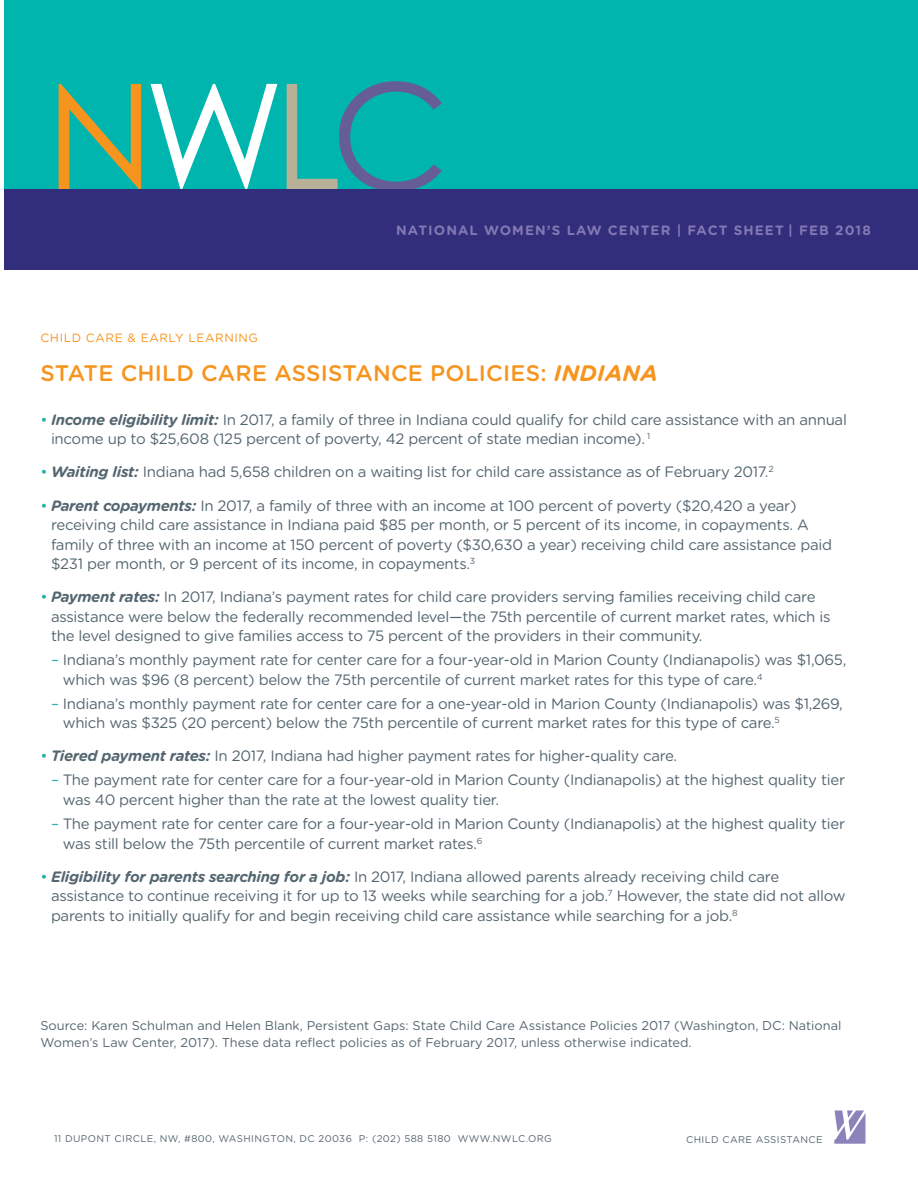
<style>
.page{position:relative;width:918px;height:1188px;background:#fff}
.page>*{position:absolute;margin:0;border:0;box-sizing:border-box;transform-origin:0 0}
.Main_Headline{font:500 22.5px "Gotham Rounded";letter-spacing:.01em;color:#f7941e}
.Bulleted_Body_Copy{font:15px/19.5px "Gotham Rounded";letter-spacing:-.02em;color:#546670}
.FS_nwlc_Header_Date{font:700 13.5px "Gotham Rounded";letter-spacing:.08em;color:#8278b4}
.Bulleted_Body_Copy-2{font:12.75px/17.2px "Gotham Rounded";color:#546670}
.Issue_Header{font:12px "Gotham Rounded";letter-spacing:.05em;color:#f7941e}
.t1{font:9.75px "Gotham Rounded";letter-spacing:.04em;color:#546670}
.s1{font-weight:700;font-style:italic}
.s2{color:#24b1a5}
</style>
<div class="page">
<svg style="left:834px;top:1110px;width:32px;height:34px"></svg>
<div style="left:4px;top:0;width:914px;height:270px;background:#00b5ad"></div>
<svg style="left:287px;top:81px;width:155px;height:108px"></svg>
<svg style="left:151px;top:84px;width:126px;height:105px"></svg>
<svg style="left:59px;top:84px;width:82px;height:105px"></svg>
<div style="left:4px;top:189px;width:914px;height:81px;background:#332e7b"></div>
<p class="FS_nwlc_Header_Date" style="left:396px;top:221px;width:476px">NATIONAL WOMEN’S LAW CENTER | FACT SHEET | FEB 2018</p>
<p class="Issue_Header" style="left:40px;top:330px;width:219px">CHILD CARE &amp; EARLY LEARNING</p>
<p class="Main_Headline" style="left:40px;top:357px;width:619px">STATE CHILD CARE ASSISTANCE POLICIES: <span class="s1">INDIANA</span></p>
<p class="Bulleted_Body_Copy" style="left:51px;top:409px;width:797px;text-indent:-10px"><span class="s2">•</span> <span class="s1">Income eligibility limit:</span> In 2017, a family of three in Indiana could qualify for child care assistance with an annual income up to $25,608 (125 percent of poverty, 42 percent of state median income). <sup>1</sup></p>
<p class="Bulleted_Body_Copy" style="left:40px;top:462px;width:735px"><span class="s2">•</span> <span class="s1">Waiting list:</span> Indiana had 5,658 children on a waiting list for child care assistance as of February 2017.<sup>2</sup></p>
<p class="Bulleted_Body_Copy" style="left:51px;top:495px;width:783px;text-indent:-10px"><span class="s2">•</span> <span class="s1">Parent copayments:</span> In 2017, a family of three with an income at 100 percent of poverty ($20,420 a year) receiving child care assistance in Indiana paid $85 per month, or 5 percent of its income, in copayments. A family of three with an income at 150 percent of poverty ($30,630 a year) receiving child care assistance paid $231 per month, or 9 percent of its income, in copayments.<sup>3</sup></p>
<p class="Bulleted_Body_Copy" style="left:51px;top:586px;width:781px;text-indent:-10px"><span class="s2">•</span> <span class="s1">Payment rates:</span> In 2017, Indiana’s payment rates for child care providers serving families receiving child care assistance were below the federally recommended level—the 75th percentile of current market rates, which is the level designed to give families access to 75 percent of the providers in their community.</p>
<p class="Bulleted_Body_Copy" style="left:63px;top:649px;width:785px;text-indent:-12px"><span class="s2">–</span> Indiana’s monthly payment rate for center care for a four-year-old in Marion County (Indianapolis) was $1,065, which was $96 (8 percent) below the 75th percentile of current market rates for this type of care.<sup>4</sup></p>
<p class="Bulleted_Body_Copy" style="left:63px;top:693px;width:782px;text-indent:-12px"><span class="s2">–</span> Indiana’s monthly payment rate for center care for a one-year-old in Marion County (Indianapolis) was $1,269, which was $325 (20 percent) below the 75th percentile of current market rates for this type of care.<sup>5</sup></p>
<p class="Bulleted_Body_Copy" style="left:40px;top:746px;width:638px"><span class="s2">•</span> <span class="s1">Tiered payment rates:</span> In 2017, Indiana had higher payment rates for higher-quality care.</p>
<p class="Bulleted_Body_Copy" style="left:63px;top:770px;width:784px;text-indent:-12px"><span class="s2">–</span> The payment rate for center care for a four-year-old in Marion County (Indianapolis) at the highest quality tier was 40 percent higher than the rate at the lowest quality tier.</p>
<p class="Bulleted_Body_Copy" style="left:63px;top:813px;width:784px;text-indent:-12px"><span class="s2">–</span> The payment rate for center care for a four-year-old in Marion County (Indianapolis) at the highest quality tier was still below the 75th percentile of current market rates.<sup>6</sup></p>
<p class="Bulleted_Body_Copy" style="left:51px;top:866px;width:796px;text-indent:-10px"><span class="s2">•</span> <span class="s1">Eligibility for parents searching for a job:</span> In 2017, Indiana allowed parents already receiving child care assistance to continue receiving it for up to 13 weeks while searching for a job.<sup>7</sup> However, the state did not allow parents to initially qualify for and begin receiving child care assistance while searching for a job.<sup>8</sup></p>
<p class="Bulleted_Body_Copy-2" style="left:40px;top:1016px;width:802px">Source: Karen Schulman and Helen Blank, Persistent Gaps: State Child Care Assistance Policies 2017 (Washington, DC: National<br>Women’s Law Center, 2017). These data reflect policies as of February 2017, unless otherwise indicated.</p>
<p class="t1" style="left:54px;top:1132px;width:499px">11 DUPONT CIRCLE, NW, #800, WASHINGTON, DC 20036 P: (202) 588 5180 WWW.NWLC.ORG</p>
<p class="t1" style="left:686px;top:1133px;width:138px">CHILD CARE ASSISTANCE</p>
</div>
